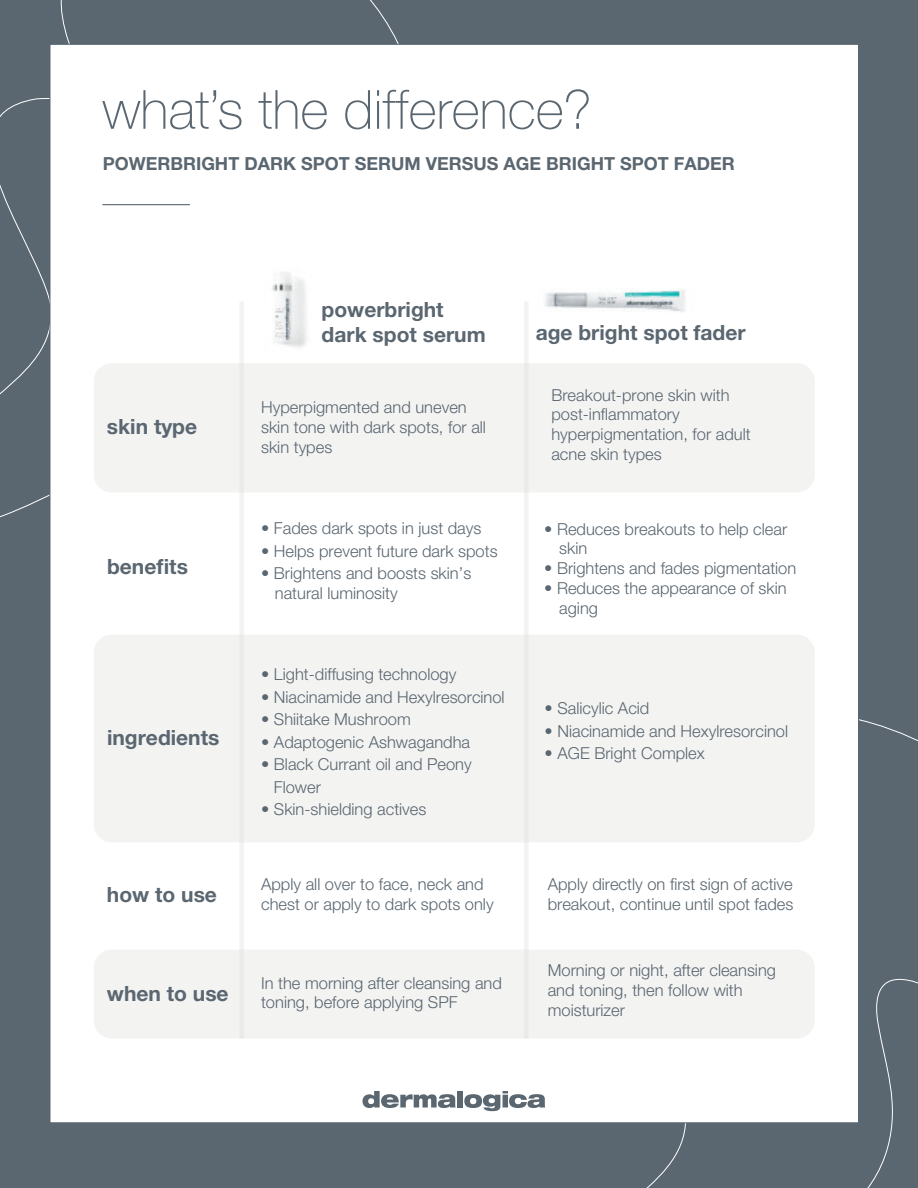
<style>
.page{position:relative;width:918px;height:1188px;background:#5a6670}
.page>*{position:absolute;margin:0;border:0;box-sizing:border-box;transform-origin:0 0}
.t1{font:100 54px "Helvetica Neue LT Std";color:#5a6670}
.t2{font:700 21px/25.2px "Helvetica Neue LT Std";color:#5a6670}
.t3{font:700 18px "Helvetica Neue LT Std";color:#5a6670}
.t4{font:300 16.5px/19.8px "Helvetica Neue LT Std";color:#5a6670}
</style>
<div class="page">
<div style="left:0;top:0;width:429px;height:522px;background:#5a6670"></div>
<div style="left:562px;top:667px;width:356px;height:521px;background:#5a6670"></div>
<div style="left:50px;top:44px;width:809px;height:1079px;background:#fff;border:1px solid #5a6670"></div>
<svg style="left:363px;top:1091px;width:93px;height:17px"></svg>
<div style="left:457px;top:1091px;width:6px;height:16px;background:#5a6670"></div>
<svg style="left:464px;top:1091px;width:81px;height:20px"></svg>
<hr style="left:102px;top:204px;width:88px;height:1px;background:#5a6670">
<div style="left:94px;top:363px;width:721px;height:130px;background:#f3f3f2;border-radius:18px"></div>
<div style="left:94px;top:635px;width:721px;height:207px;background:#f3f3f2;border-radius:18px"></div>
<div style="left:94px;top:950px;width:721px;height:89px;background:#f3f3f2;border-radius:18px"></div>
<div style="left:239px;top:302px;width:5px;height:737px;background:#ebeae9"></div>
<div style="left:524px;top:302px;width:5px;height:737px;background:#ebeae9"></div>
<img style="left:545px;top:289px;width:140px;height:23px">
<img style="left:272px;top:272px;width:35px;height:76px">
<h1 class="t1" style="left:102px;top:79px;width:491px">what’s the difference?</h1>
<p class="t3" style="left:103px;top:152px;width:634px">POWERBRIGHT DARK SPOT SERUM VERSUS AGE BRIGHT SPOT FADER</p>
<p class="t2" style="left:107px;top:414px;width:92px">skin type</p>
<p class="t2" style="left:107px;top:553px;width:82px">benefits</p>
<p class="t2" style="left:107px;top:724px;width:114px">ingredients</p>
<p class="t2" style="left:107px;top:882px;width:112px">how to use</p>
<p class="t2" style="left:107px;top:980px;width:123px">when to use</p>
<p class="t2" style="left:322px;top:296px;width:166px">powerbright dark spot serum</p>
<p class="t4" style="left:261px;top:397px;width:226px">Hyperpigmented and uneven skin tone with dark spots, for all skin types</p>
<p class="t4" style="left:261px;top:518px;width:222px">• Fades dark spots in just days</p>
<p class="t4" style="left:261px;top:541px;width:238px">• Helps prevent future dark spots</p>
<p class="t4" style="left:275px;top:563px;width:198px;text-indent:-14px">• Brightens and boosts skin’s natural luminosity</p>
<p class="t4" style="left:261px;top:664px;width:197px">• Light-diffusing technology</p>
<p class="t4" style="left:261px;top:687px;width:245px">• Niacinamide and Hexylresorcinol</p>
<p class="t4" style="left:261px;top:709px;width:151px">• Shiitake Mushroom</p>
<p class="t4" style="left:261px;top:732px;width:211px">• Adaptogenic Ashwagandha</p>
<p class="t4" style="left:274px;top:753px;width:199px;line-height:22.5px;text-indent:-13px">• Black Currant oil and Peony<br>Flower</p>
<p class="t4" style="left:261px;top:799px;width:167px">• Skin-shielding actives</p>
<p class="t4" style="left:261px;top:874px;width:234px">Apply all over to face, neck and chest or apply to dark spots only</p>
<p class="t4" style="left:261px;top:972px;width:242px">In the morning after cleansing and toning, before applying SPF</p>
<p class="t2" style="left:536px;top:320px;width:211px">age bright spot fader</p>
<p class="t4" style="left:551px;top:384px;width:201px">Breakout-prone skin with post-inflammatory hyperpigmentation, for adult acne skin types</p>
<p class="t4" style="left:559px;top:519px;width:229px;text-indent:-15px">• Reduces breakouts to help clear skin</p>
<p class="t4" style="left:544px;top:558px;width:254px">• Brightens and fades pigmentation</p>
<p class="t4" style="left:559px;top:578px;width:229px;text-indent:-15px">• Reduces the appearance of skin aging</p>
<p class="t4" style="left:545px;top:698px;width:106px">• Salicylic Acid</p>
<p class="t4" style="left:545px;top:721px;width:245px">• Niacinamide and Hexylresorcinol</p>
<p class="t4" style="left:545px;top:743px;width:162px">• AGE Bright Complex</p>
<p class="t4" style="left:548px;top:874px;width:247px">Apply directly on first sign of active breakout, continue until spot fades</p>
<p class="t4" style="left:548px;top:960px;width:230px">Morning or night, after cleansing and toning, then follow with moisturizer</p>
</div>
